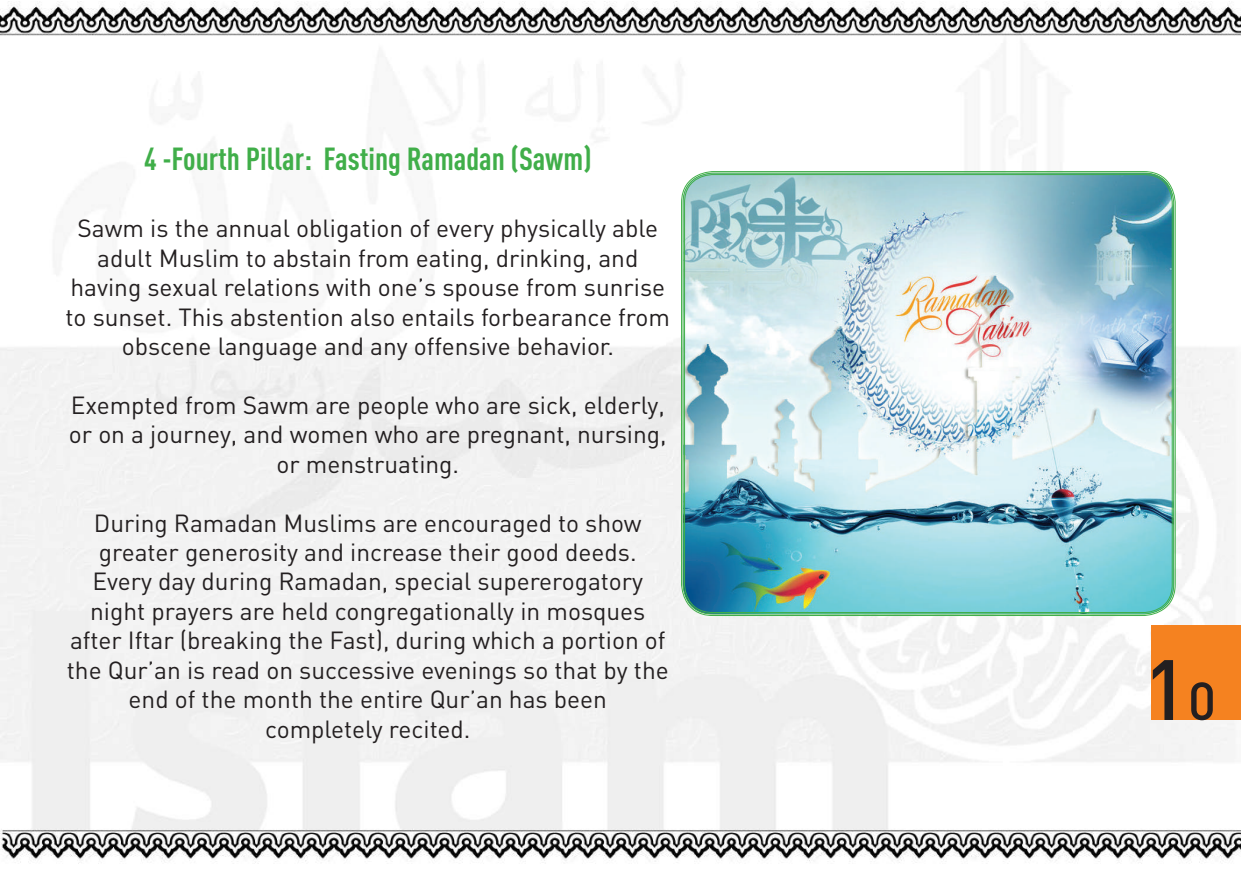
<style>
.page{position:relative;width:1241px;height:874px;background:#fff}
.page>*{position:absolute;margin:0;border:0;box-sizing:border-box;transform-origin:0 0}
.t1{font:500 84px "DIN";color:#231f20}
.t2{font:700 31.5px "DIN Cond";color:#40ae49}
.t3{font:24.5px/29.4px "DIN";color:#231f20;text-align:center}
.s1{font-size:52.5px}
</style>
<div class="page">
<img style="left:0;top:1px;width:1240px;height:863px">
<div style="left:1151px;top:625px;width:89px;height:94px;background:#f58220"></div>
<img style="left:683px;top:173px;width:490px;height:440px">
<p class="t2" style="left:144px;top:139px;width:449px">4 -Fourth Pillar: Fasting Ramadan (Sawm)</p>
<p class="t3" style="left:66px;top:213px;width:605px">Sawm is the annual obligation of every physically able adult Muslim to abstain from eating, drinking, and having sexual relations with one’s spouse from sunrise to sunset. This abstention also entails forbearance from obscene language and any offensive behavior.</p>
<p class="t3" style="left:69px;top:389px;width:599px">Exempted from Sawm are people who are sick, elderly, or on a journey, and women who are pregnant, nursing, or menstruating.</p>
<p class="t3" style="left:67px;top:507px;width:603px">During Ramadan Muslims are encouraged to show greater generosity and increase their good deeds.<br>Every day during Ramadan, special supererogatory night prayers are held congregationally in mosques after Iftar (breaking the Fast), during which a portion of the Qur’an is read on successive evenings so that by the end of the month the entire Qur’an has been completely recited.</p>
<h1 class="t1" style="left:1142px;top:635px;width:74px">1<span class="s1">0</span></h1>
</div>
